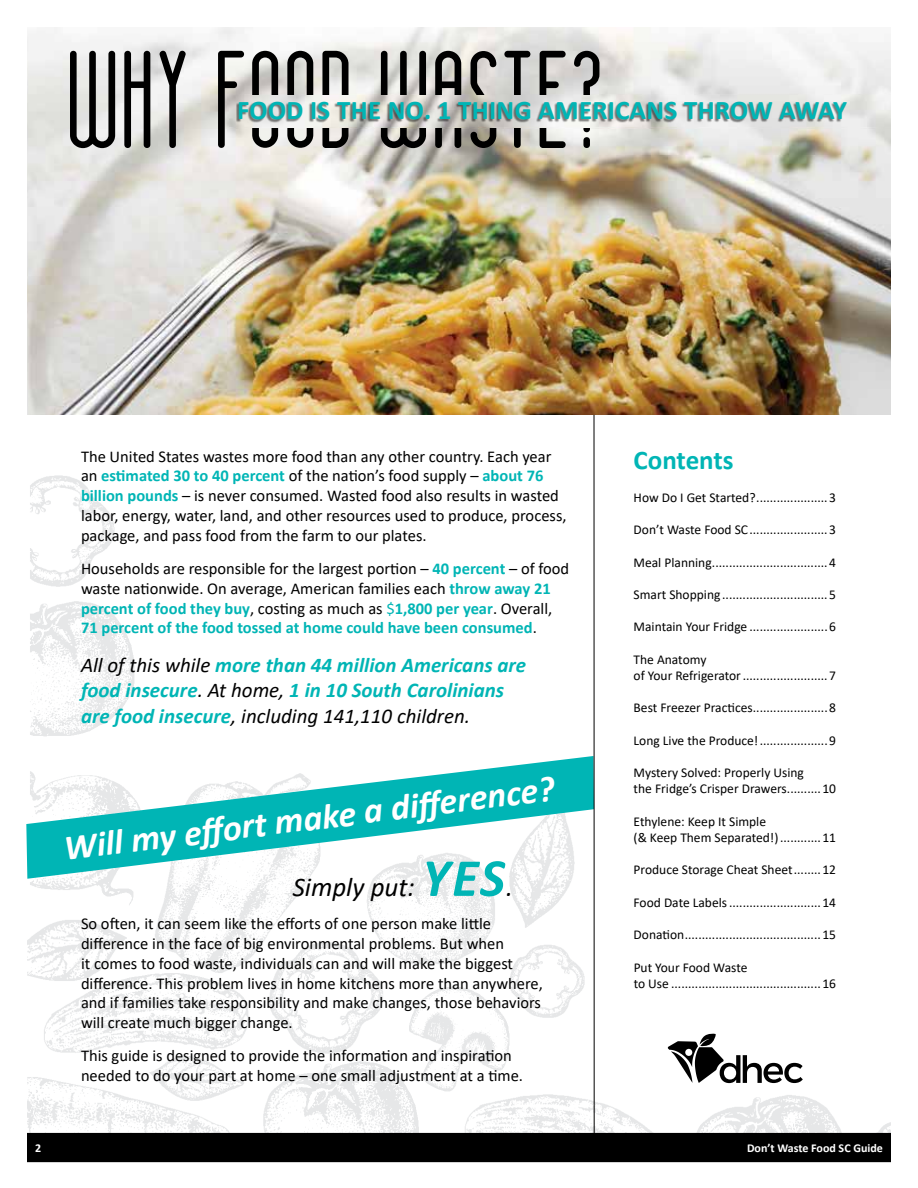
<style>
.page{position:relative;width:918px;height:1188px;background:#fff}
.page>*{position:absolute;margin:0;border:0;box-sizing:border-box;transform-origin:0 0}
.t1{font:108px "The Late Gatsby";letter-spacing:.035em;color:#000}
.t2{font:italic 700 36px "Calibri";color:#fff}
.t3{font:700 27px "Calibri";letter-spacing:.01em;color:#00b5b5}
.t4{font:italic 27px "Calibri";color:#000}
.t5{font:italic 700 21px/25.2px "Calibri";color:#00b5b5}
.t6{font:16.5px/19.8px "Calibri";color:#000}
.t7{font:13.5px/16.2px "Calibri";color:#000}
.t8{font:700 12px "Calibri";color:#fff}
.s1{font-weight:700;color:#00b5b5}
.s2{color:#00b5b5}
.s3{font-weight:400;color:#000}
.s4{font-weight:700;font-size:54px;color:#00b5b5}
</style>
<div class="page">
<img style="left:27px;top:415px;width:864px;height:718px">
<svg style="left:26px;top:756px;width:568px;height:123px"></svg>
<hr style="left:594px;top:382px;width:1px;height:758px;background:#000">
<img style="left:27px;top:27px;width:864px;height:388px">
<img style="left:230px;top:95px;width:661px;height:32px">
<div style="left:236px;top:102px;width:611px;height:21px;background:#000;opacity:.5"></div>
<svg style="left:668px;top:1034px;width:135px;height:49px"></svg>
<div style="left:27px;top:1133px;width:864px;height:29px;background:#000"></div>
<h1 class="t1" style="left:70px;top:48px;width:536px">WHY FOOD WASTE?</h1>
<h3 class="t3" style="left:237px;top:91px;width:612px">FOOD IS THE NO. 1 THING AMERICANS THROW AWAY</h3>
<p class="t6" style="left:81px;top:446px;width:487px">The United States wastes more food than any other country. Each year an <span class="s1">estimated 30 to 40 percent</span> of the nation’s food supply – <span class="s1">about 76 billion pounds</span> – is never consumed. Wasted food also results in wasted labor, energy, water, land, and other resources used to produce, process, package, and pass food from the farm to our plates.</p>
<p class="t6" style="left:81px;top:558px;width:490px">Households are responsible for the largest portion – <span class="s1">40 percent</span> – of food waste nationwide. On average, American families each <span class="s1">throw away 21 percent of food they buy</span>, costing as much as <span class="s2">$</span><span class="s1">1,800 per year</span>. Overall, <span class="s1">71 percent of the food tossed at home could have been consumed</span>.</p>
<p class="t5" style="left:81px;top:652px;width:447px"><span class="s3">All of this while</span> more than 44 million Americans are food insecure<span class="s3">. At home,</span> 1 in 10 South Carolinians are food insecure<span class="s3">, including 141,110 children.</span></p>
<h2 class="t2" style="left:61px;top:823px;width:496px;rotate:-7deg">Will my eff ort make a diff erence?</h2>
<h3 class="t4" style="left:293px;top:868px;width:222px">Simply put: <span class="s4">YES</span>.</h3>
<p class="t6" style="left:81px;top:913px;width:463px">So often, it can seem like the efforts of one person make little difference in the face of big environmental problems. But when<br>it comes to food waste, individuals can and will make the biggest difference. This problem lives in home kitchens more than anywhere, and if families take responsibility and make changes, those behaviors will create much bigger change.</p>
<p class="t6" style="left:81px;top:1046px;width:444px">This guide is designed to provide the information and inspiration needed to do your part at home – one small adjustment at a time.</p>
<h3 class="t3" style="left:634px;top:441px;width:102px">Contents</h3>
<p class="t7" style="left:634px;top:489px;width:204px">How Do I Get Started?.....................3</p>
<p class="t7" style="left:634px;top:521px;width:204px">Don’t Waste Food SC.......................3</p>
<p class="t7" style="left:634px;top:554px;width:204px">Meal Planning..................................4</p>
<p class="t7" style="left:634px;top:586px;width:204px">Smart Shopping ...............................5</p>
<p class="t7" style="left:634px;top:618px;width:204px">Maintain Your Fridge .......................6</p>
<p class="t7" style="left:634px;top:651px;width:204px">The Anatomy<br>of Your Refrigerator.........................7</p>
<p class="t7" style="left:634px;top:699px;width:204px">Best Freezer Practices......................8</p>
<p class="t7" style="left:634px;top:732px;width:204px">Long Live the Produce!....................9</p>
<p class="t7" style="left:634px;top:764px;width:204px">Mystery Solved: Properly Using<br>the Fridge’s Crisper Drawers..........10</p>
<p class="t7" style="left:634px;top:813px;width:204px">Ethylene: Keep It Simple<br>(&amp; Keep Them Separated!)............11</p>
<p class="t7" style="left:634px;top:861px;width:204px">Produce Storage Cheat Sheet........12</p>
<p class="t7" style="left:634px;top:894px;width:204px">Food Date Labels...........................14</p>
<p class="t7" style="left:634px;top:926px;width:204px">Donation........................................15</p>
<p class="t7" style="left:634px;top:959px;width:204px">Put Your Food Waste<br>to Use ............................................16</p>
<p class="t8" style="left:35px;top:1140px;width:8px">2</p>
<p class="t8" style="left:747px;top:1140px;width:137px">Don’t Waste Food SC Guide</p>
</div>
